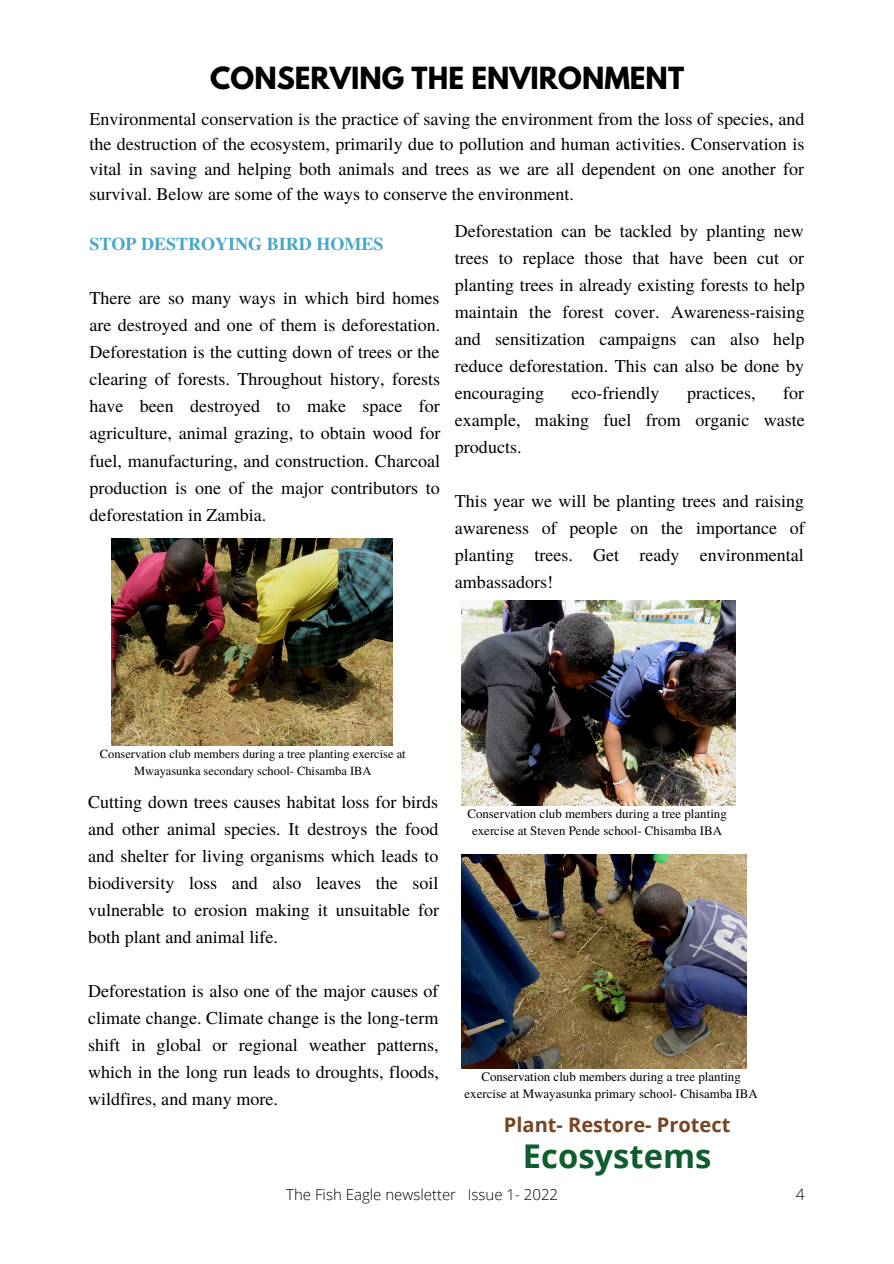
<style>
.page{position:relative;width:894px;height:1264px;background:#fff}
.page>*{position:absolute;margin:0;border:0;box-sizing:border-box;transform-origin:0 0}
.t1{font:700 32.7px "Open Sans";color:#0e5d2d}
.t2{font:700 27px "League Spartan";color:#000}
.t3{font:700 20.1px "Open Sans";color:#784421}
.t4{font:18px/27px "Te X Gyre Termes";color:#000;text-align:justify}
.t5{font:700 18px "Te X Gyre Termes";color:#48a7c7}
.t6{font:300 15.75px "Open Sans";color:#000}
.t7{font:300 15px "Open Sans";color:#000}
.t8{font:12.9px/17.2px "Te X Gyre Termes";color:#000;text-align:center}
.t9{font:12.45px/16.6px "Te X Gyre Termes";color:#000;text-align:center}
</style>
<div class="page">
<img style="left:112px;top:538px;width:280px;height:207px">
<img style="left:461px;top:854px;width:285px;height:214px">
<img style="left:461px;top:600px;width:274px;height:205px">
<p class="t2" style="left:210px;top:65px;width:475px">CONSERVING THE ENVIRONMENT</p>
<p class="t4" style="left:89px;top:106px;width:716px;line-height:24.8px">Environmental conservation is the practice of saving the environment from the loss of species, and the destruction of the ecosystem, primarily due to pollution and human activities. Conservation is vital in saving and helping both animals and trees as we are all dependent on one another for survival. Below are some of the ways to conserve the environment.</p>
<p class="t5" style="left:89px;top:230px;width:295px">STOP DESTROYING BIRD HOMES</p>
<p class="t4" style="left:89px;top:284px;width:352px">There are so many ways in which bird homes are destroyed and one of them is deforestation.<br>Deforestation is the cutting down of trees or the clearing of forests. Throughout history, forests have been destroyed to make space for agriculture, animal grazing, to obtain wood for fuel, manufacturing, and construction. Charcoal production is one of the major contributors to deforestation in Zambia.</p>
<p class="t4" style="left:455px;top:216px;width:351px">Deforestation can be tackled by planting new trees to replace those that have been cut or planting trees in already existing forests to help maintain the forest cover. Awareness-raising and sensitization campaigns can also help reduce deforestation. This can also be done by encouraging</p>
<p class="t4" style="left:455px;top:378px;width:351px;text-indent:328px">for example, making fuel from organic waste products.</p>
<p class="t4" style="left:455px;top:486px;width:351px">This year we will be planting trees and raising awareness of people on the importance of planting trees. Get ready environmental ambassadors!</p>
<p class="t4" style="left:571px;top:378px;width:90px">eco-friendly</p>
<p class="t4" style="left:686px;top:378px;width:70px">practices,</p>
<p class="t9" style="left:100px;top:745px;width:307px">Conservation club members during a tree planting exercise at<br>Mwayasunka secondary school- Chisamba IBA</p>
<p class="t4" style="left:88px;top:787px;width:352px">Cutting down trees causes habitat loss for birds and other animal species. It destroys the food and shelter for living organisms which leads to biodiversity loss and also leaves the soil vulnerable to erosion making it unsuitable for both plant and animal life.</p>
<p class="t4" style="left:88px;top:976px;width:352px">Deforestation is also one of the major causes of climate change. Climate change is the long-term shift in global or regional weather patterns, which in the long run leads to droughts, floods, wildfires, and many more.</p>
<p class="t8" style="left:467px;top:804px;width:261px">Conservation club members during a tree planting exercise at Steven Pende school- Chisamba IBA</p>
<p class="t8" style="left:464px;top:1067px;width:295px">Conservation club members during a tree planting exercise at Mwayasunka primary school- Chisamba IBA</p>
<p class="t3" style="left:503px;top:1110px;width:228px">Plant- Restore- Protect</p>
<p class="t1" style="left:523px;top:1133px;width:190px">Ecosystems</p>
<p class="t7" style="left:286px;top:1183px;width:273px">The Fish Eagle newsletter Issue 1- 2022</p>
<p class="t6" style="left:795px;top:1183px;width:10px">4</p>
</div>
